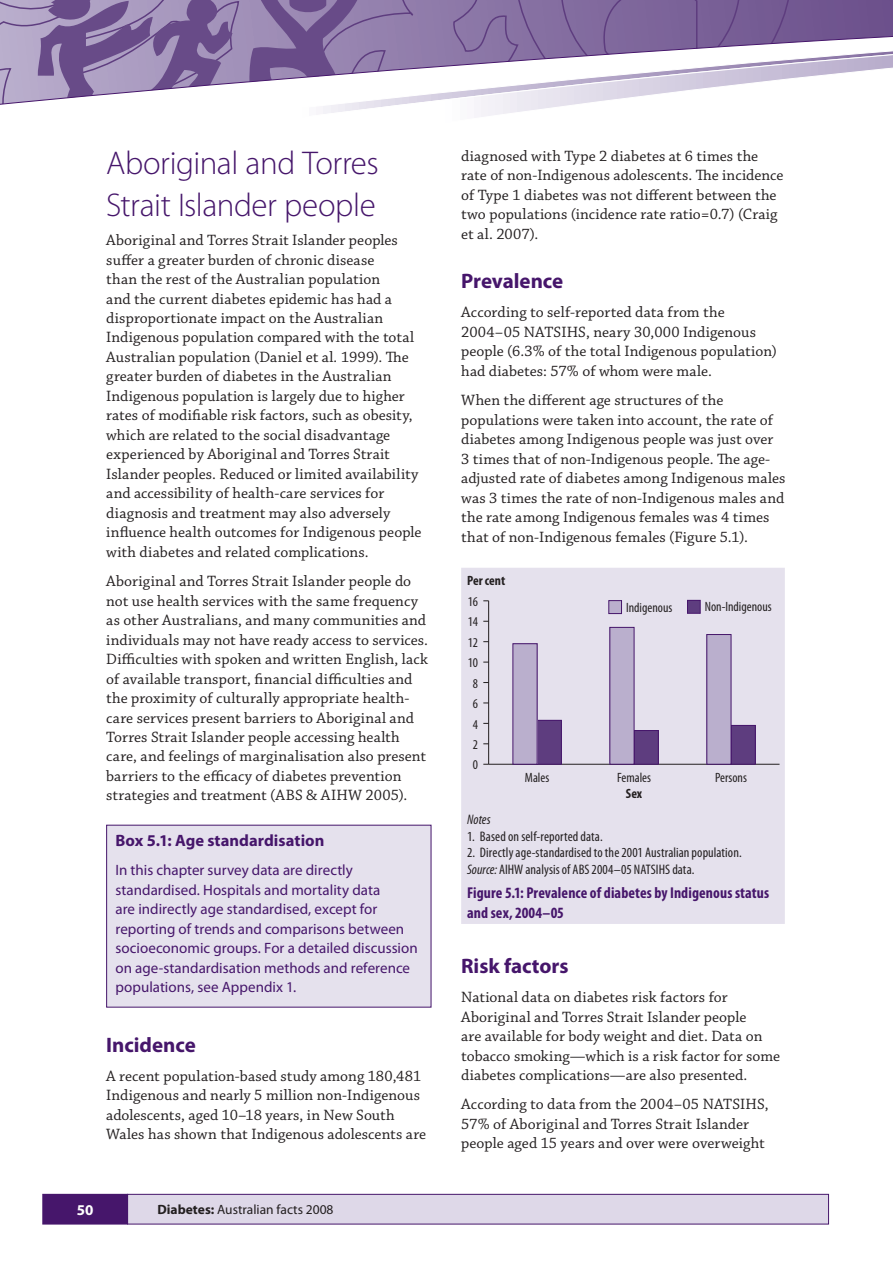
<style>
.page{position:relative;width:893px;height:1263px;background:#fff}
.page>*{position:absolute;margin:0;border:0;box-sizing:border-box;transform-origin:0 0}
.t1{font:300 33px/42px "Myriad Pro";letter-spacing:-.015em;color:#46166b}
.t2{font:700 21px "Myriad Pro";color:#46166b}
.t3{font:700 16.5px "Myriad Pro";color:#46166b}
.t4{font:15.75px/19.5px "Chaparral Pro";letter-spacing:.005em;color:#231f20}
.t5{font:700 condensed 15.75px/19.5px "Myriad Pro";letter-spacing:.005em;color:#46166b}
.t6{font:15px/19.5px "Myriad Pro";color:#46166b}
.t7{font:700 15px "Myriad Pro";color:#fff}
.t8{font:condensed 13.8px/16.6px "Myriad Pro";letter-spacing:.005em;color:#231f20}
.t9{font:italic condensed 13.8px "Myriad Pro";letter-spacing:.005em;color:#231f20}
.t10{font:condensed 13.5px "Myriad Pro";color:#231f20}
.t11{font:13.5px "Myriad Pro";color:#231f20}
.t12{font:700 condensed 13.5px "Myriad Pro";color:#231f20}
.s1{font-style:italic}
.s2{font-weight:700}
</style>
<div class="page">
<div style="left:128px;top:1194px;width:700px;height:30px;background:#ded8e8"></div>
<div style="left:127px;top:1194px;width:702px;height:30px;border:1px solid #46166b"></div>
<div style="left:43px;top:1194px;width:84px;height:30px;background:#46166b"></div>
<svg style="left:247px;top:0;width:557px;height:18px;background:#80699d"></svg>
<svg style="left:0;top:0;width:240px;height:18px;background:#917dab"></svg>
<svg style="left:0;top:18px;width:892px;height:8px;background:#846da0"></svg>
<svg style="left:0;top:26px;width:892px;height:92px"></svg>
<svg style="left:892px;top:0;width:1px;height:68px"></svg>
<div style="left:461px;top:568px;width:324px;height:356px;background:#e5e1ed"></div>
<hr style="left:489px;top:764px;width:290px;height:1px;background:#231f20">
<hr style="left:488px;top:601px;width:1px;height:163px;background:#231f20">
<div style="left:687px;top:600px;width:13px;height:13px;background:#5e3d7f"></div>
<div style="left:687px;top:600px;width:13px;height:14px;border:1px solid #46166b"></div>
<div style="left:537px;top:720px;width:24px;height:44px;background:#5e3d7f"></div>
<div style="left:537px;top:720px;width:24px;height:44px;border:1px solid #46166b"></div>
<div style="left:634px;top:731px;width:24px;height:33px;background:#5e3d7f"></div>
<div style="left:634px;top:730px;width:24px;height:34px;border:1px solid #46166b"></div>
<div style="left:731px;top:725px;width:24px;height:39px;background:#5e3d7f"></div>
<div style="left:731px;top:725px;width:24px;height:39px;border:1px solid #46166b"></div>
<div style="left:609px;top:601px;width:12px;height:13px;background:#baafcd"></div>
<div style="left:608px;top:600px;width:14px;height:14px;border:1px solid #46166b"></div>
<div style="left:513px;top:644px;width:24px;height:120px;background:#baafcd"></div>
<div style="left:610px;top:627px;width:24px;height:137px;background:#baafcd"></div>
<div style="left:707px;top:635px;width:24px;height:129px;background:#baafcd"></div>
<div style="left:107px;top:825px;width:324px;height:182px;background:#e5e1ed"></div>
<h1 class="t1" style="left:106px;top:145px;width:274px">Aboriginal and Torres<br>Strait Islander people</h1>
<p class="t4" style="left:106px;top:232px;width:317px">Aboriginal and Torres Strait Islander peoples suffer a greater burden of chronic disease<br>than the rest of the Australian population<br>and the current diabetes epidemic has had a disproportionate impact on the Australian Indigenous population compared with the total Australian population (Daniel et al<span class="s1">.</span> 1999). The greater burden of diabetes in the Australian Indigenous population is largely due to higher rates of modifiable risk factors, such as obesity, which are related to the social disadvantage experienced by Aboriginal and Torres Strait Islander peoples. Reduced or limited availability and accessibility of health-care services for diagnosis and treatment may also adversely influence health outcomes for Indigenous people with diabetes and related complications.</p>
<p class="t4" style="left:106px;top:573px;width:323px">Aboriginal and Torres Strait Islander people do not use health services with the same frequency as other Australians, and many communities and individuals may not have ready access to services.<br>Difficulties with spoken and written English, lack of available transport, financial difficulties and the proximity of culturally appropriate health&shy;care services present barriers to Aboriginal and Torres Strait Islander people accessing health care, and feelings of marginalisation also present barriers to the efficacy of diabetes prevention strategies and treatment (ABS &amp; AIHW 2005).</p>
<p class="t3" style="left:115px;top:835px;width:210px">Box 5.1: Age standardisation</p>
<p class="t6" style="left:115px;top:862px;width:304px">In this chapter survey data are directly standardised. Hospitals and mortality data<br>are indirectly age standardised, except for reporting of trends and comparisons between socioeconomic groups. For a detailed discussion on age-standardisation methods and reference populations, see Appendix 1.</p>
<h2 class="t2" style="left:106px;top:1037px;width:91px">Incidence</h2>
<p class="t4" style="left:106px;top:1067px;width:321px">A recent population-based study among 180,481<br>Indigenous and nearly 5 million non-Indigenous adolescents, aged 10–18 years, in New South Wales has shown that Indigenous adolescents are</p>
<p class="t7" style="left:77px;top:1204px;width:18px">50</p>
<p class="t11" style="left:158px;top:1205px;width:178px"><span class="s2">Diabetes:</span> Australian facts 2008</p>
<p class="t4" style="left:461px;top:147px;width:324px">diagnosed with Type 2 diabetes at 6 times the rate of non-Indigenous adolescents. The incidence of Type 1 diabetes was not different between the two populations (incidence rate ratio=0.7) (Craig et al. 2007).</p>
<h2 class="t2" style="left:461px;top:273px;width:104px">Prevalence</h2>
<p class="t4" style="left:461px;top:304px;width:317px">According to self-reported data from the 2004–05 NATSIHS, neary 30,000 Indigenous people (6.3% of the total Indigenous population) had diabetes: 57% of whom were male.</p>
<p class="t4" style="left:461px;top:392px;width:326px">When the different age structures of the populations were taken into account, the rate of diabetes among Indigenous people was just over 3 times that of non-Indigenous people. The age&shy;adjusted rate of diabetes among Indigenous males was 3 times the rate of non-Indigenous males and the rate among Indigenous females was 4 times that of non-Indigenous females (Figure 5.1).</p>
<p class="t12" style="left:467px;top:575px;width:40px">Per cent</p>
<p class="t10" style="left:468px;top:596px;width:12px">16</p>
<p class="t10" style="left:468px;top:617px;width:12px">14</p>
<p class="t10" style="left:468px;top:637px;width:12px">12</p>
<p class="t10" style="left:468px;top:658px;width:12px">10</p>
<p class="t10" style="left:473px;top:678px;width:7px">8</p>
<p class="t10" style="left:473px;top:698px;width:7px">6</p>
<p class="t10" style="left:473px;top:719px;width:7px">4</p>
<p class="t10" style="left:473px;top:739px;width:7px">2</p>
<p class="t10" style="left:473px;top:760px;width:7px">0</p>
<p class="t10" style="left:626px;top:602px;width:48px">Indigenous</p>
<p class="t10" style="left:705px;top:602px;width:68px">Non-Indigenous</p>
<p class="t10" style="left:525px;top:773px;width:26px">Males</p>
<p class="t10" style="left:617px;top:773px;width:35px">Females</p>
<p class="t10" style="left:715px;top:773px;width:33px">Persons</p>
<p class="t12" style="left:626px;top:789px;width:18px">Sex</p>
<p class="t9" style="left:467px;top:814px;width:25px">Notes</p>
<p class="t8" style="left:467px;top:829px;width:137px">1. Based on self-reported data.</p>
<p class="t8" style="left:467px;top:846px;width:276px">2. Directly age-standardised to the 2001 Australian population.<br><span class="s1">Source:</span> AIHW analysis of ABS 2004–05 NATSIHS data.</p>
<p class="t5" style="left:467px;top:885px;width:304px">Figure 5.1: Prevalence of diabetes by Indigenous status and sex, 2004–05</p>
<h2 class="t2" style="left:461px;top:958px;width:109px">Risk factors</h2>
<p class="t4" style="left:461px;top:989px;width:320px">National data on diabetes risk factors for Aboriginal and Torres Strait Islander people<br>are available for body weight and diet. Data on tobacco smoking—which is a risk factor for some diabetes complications—are also presented.</p>
<p class="t4" style="left:461px;top:1096px;width:309px">According to data from the 2004–05 NATSIHS,<br>57% of Aboriginal and Torres Strait Islander people aged 15 years and over were overweight</p>
</div>
